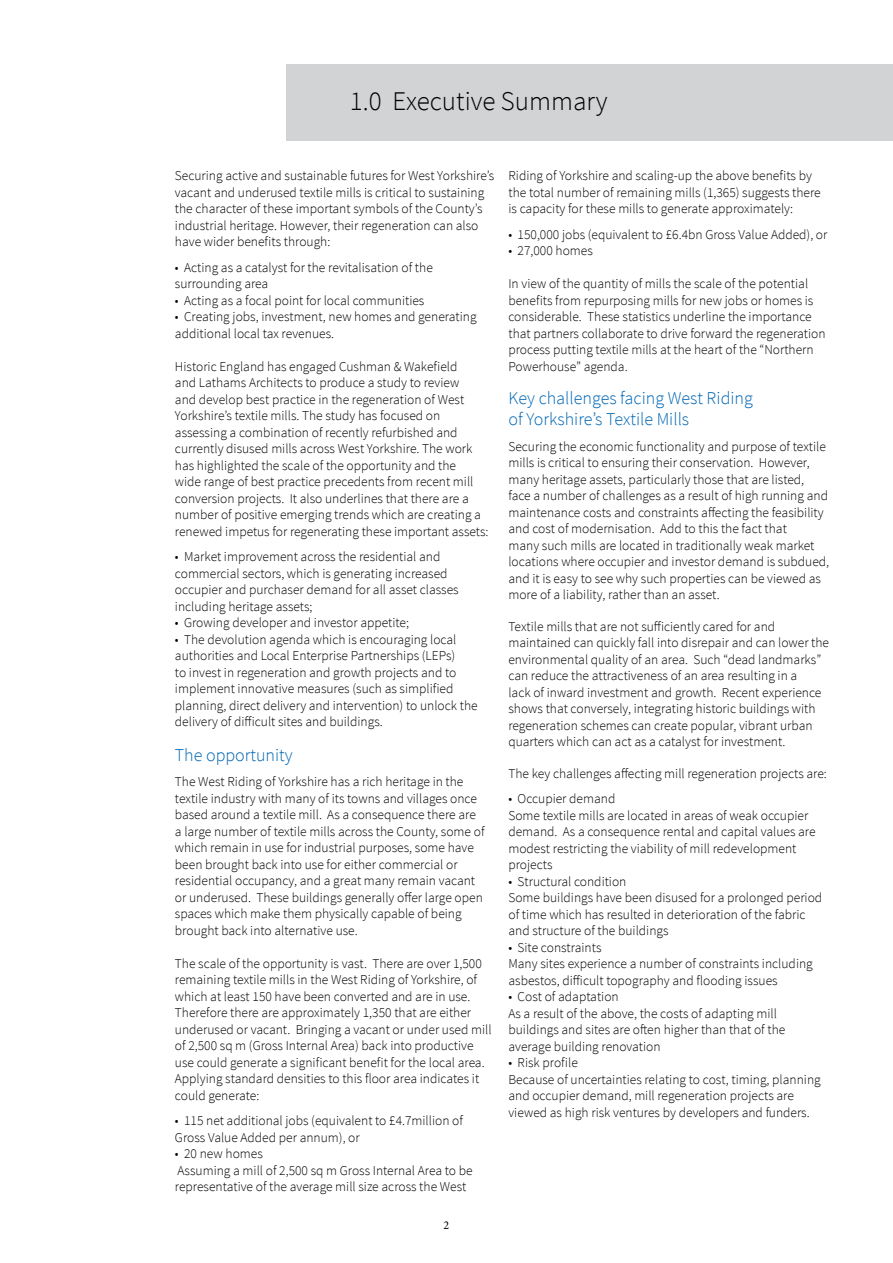
<style>
.page{position:relative;width:893px;height:1263px;background:#fff}
.page>*{position:absolute;margin:0;border:0;box-sizing:border-box;transform-origin:0 0}
.t1{font:300 27px "Source Sans Pro";color:#000}
.t2{font:300 18px/21.6px "Source Sans Pro";color:#0066b3}
.t3{font:300 13.5px/16.5px "Source Sans Pro";color:#000}
.t4{font:12px "Minion Pro";color:#000}
</style>
<div class="page">
<div style="left:286px;top:64px;width:607px;height:76px;background:#d1d3d4"></div>
<h2 class="t1" style="left:350px;top:84px;width:259px">1.0 Executive Summary</h2>
<p class="t3" style="left:175px;top:168px;width:321px">Securing active and sustainable futures for West Yorkshire’s vacant and underused textile mills is critical to sustaining the character of these important symbols of the County’s</p>
<p class="t3" style="left:175px;top:217px;width:305px">industrial heritage. However, their regeneration can also have wider benefits through:</p>
<p class="t3" style="left:175px;top:259px;width:259px">• Acting as a catalyst for the revitalisation of the</p>
<p class="t3" style="left:175px;top:276px;width:95px">surrounding area</p>
<p class="t3" style="left:175px;top:292px;width:251px">• Acting as a focal point for local communities</p>
<p class="t3" style="left:175px;top:309px;width:303px">• Creating jobs, investment, new homes and generating</p>
<p class="t3" style="left:175px;top:325px;width:161px">additional local tax revenues.</p>
<p class="t3" style="left:175px;top:358px;width:284px">Historic England has engaged Cushman &amp; Wakefield</p>
<p class="t3" style="left:175px;top:375px;width:315px">and Lathams Architects to produce a study to review<br>and develop best practice in the regeneration of West Yorkshire’s textile mills. The study has focused on assessing a combination of recently refurbished and currently disused mills across West Yorkshire. The work has highlighted the scale of the opportunity and the<br>wide range of best practice precedents from recent mill conversion projects. It also underlines that there are a number of positive emerging trends which are creating a renewed impetus for regenerating these important assets:</p>
<p class="t3" style="left:175px;top:548px;width:274px">• Market improvement across the residential and commercial sectors, which is generating increased</p>
<p class="t3" style="left:175px;top:581px;width:285px">occupier and purchaser demand for all asset classes including heritage assets;</p>
<p class="t3" style="left:175px;top:614px;width:236px">• Growing developer and investor appetite;</p>
<p class="t3" style="left:175px;top:631px;width:283px">• The devolution agenda which is encouraging local authorities and Local Enterprise Partnerships (LEPs)</p>
<p class="t3" style="left:175px;top:664px;width:283px">to invest in regeneration and growth projects and to</p>
<p class="t3" style="left:175px;top:680px;width:304px">implement innovative measures (such as simplified planning, direct delivery and intervention) to unlock the delivery of difficult sites and buildings.</p>
<h3 class="t2" style="left:175px;top:744px;width:119px">The opportunity</h3>
<p class="t3" style="left:175px;top:774px;width:303px">The West Riding of Yorkshire has a rich heritage in the textile industry with many of its towns and villages once based around a textile mill. As a consequence there are</p>
<p class="t3" style="left:175px;top:823px;width:311px">a large number of textile mills across the County, some of which remain in use for industrial purposes, some have</p>
<p class="t3" style="left:175px;top:856px;width:284px">been brought back into use for either commercial or</p>
<p class="t3" style="left:175px;top:873px;width:309px">residential occupancy, and a great many remain vacant or underused. These buildings generally offer large open</p>
<p class="t3" style="left:175px;top:906px;width:288px">spaces which make them physically capable of being brought back into alternative use.</p>
<p class="t3" style="left:175px;top:955px;width:308px">The scale of the opportunity is vast. There are over 1,500 remaining textile mills in the West Riding of Yorkshire, of</p>
<p class="t3" style="left:175px;top:988px;width:297px">which at least 150 have been converted and are in use.</p>
<p class="t3" style="left:175px;top:1005px;width:298px">Therefore there are approximately 1,350 that are either</p>
<p class="t3" style="left:175px;top:1021px;width:318px">underused or vacant. Bringing a vacant or under used mill</p>
<p class="t3" style="left:175px;top:1037px;width:311px">of 2,500 sq m (Gross Internal Area) back into productive use could generate a significant benefit for the local area.<br>Applying standard densities to this floor area indicates it</p>
<p class="t3" style="left:175px;top:1087px;width:86px">could generate:</p>
<p class="t3" style="left:175px;top:1112px;width:290px">• 115 net additional jobs (equivalent to £4.7million of<br>Gross Value Added per annum), or</p>
<p class="t3" style="left:175px;top:1145px;width:299px">• 20 new homes<br>Assuming a mill of 2,500 sq m Gross Internal Area to be</p>
<p class="t3" style="left:175px;top:1178px;width:293px">representative of the average mill size across the West</p>
<p class="t4" style="left:444px;top:1217px;width:7px">2</p>
<p class="t3" style="left:508px;top:167px;width:314px">Riding of Yorkshire and scaling-up the above benefits by the total number of remaining mills (1,365) suggests there</p>
<p class="t3" style="left:508px;top:200px;width:286px">is capacity for these mills to generate approximately:</p>
<p class="t3" style="left:508px;top:226px;width:321px">• 150,000 jobs (equivalent to £6.4bn Gross Value Added), or</p>
<p class="t3" style="left:508px;top:242px;width:86px">• 27,000 homes</p>
<p class="t3" style="left:508px;top:275px;width:301px">In view of the quantity of mills the scale of the potential</p>
<p class="t3" style="left:508px;top:292px;width:306px">benefits from repurposing mills for new jobs or homes is</p>
<p class="t3" style="left:508px;top:308px;width:319px">considerable. These statistics underline the importance that partners collaborate to drive forward the regeneration</p>
<p class="t3" style="left:508px;top:341px;width:307px">process putting textile mills at the heart of the “Northern<br>Powerhouse” agenda.</p>
<h3 class="t2" style="left:508px;top:387px;width:246px">Key challenges facing West Riding of Yorkshire’s Textile Mills</h3>
<p class="t3" style="left:508px;top:438px;width:319px">Securing the economic functionality and purpose of textile</p>
<p class="t3" style="left:508px;top:455px;width:303px">mills is critical to ensuring their conservation. However, many heritage assets, particularly those that are listed,</p>
<p class="t3" style="left:508px;top:488px;width:321px">face a number of challenges as a result of high running and</p>
<p class="t3" style="left:508px;top:504px;width:317px">maintenance costs and constraints affecting the feasibility</p>
<p class="t3" style="left:508px;top:521px;width:307px">and cost of modernisation. Add to this the fact that many such mills are located in traditionally weak market</p>
<p class="t3" style="left:508px;top:554px;width:322px">locations where occupier and investor demand is subdued,</p>
<p class="t3" style="left:508px;top:570px;width:314px">and it is easy to see why such properties can be viewed as</p>
<p class="t3" style="left:508px;top:587px;width:213px">more of a liability, rather than an asset.</p>
<p class="t3" style="left:508px;top:618px;width:268px">Textile mills that are not sufficiently cared for and</p>
<p class="t3" style="left:508px;top:635px;width:322px">maintained can quickly fall into disrepair and can lower the</p>
<p class="t3" style="left:508px;top:651px;width:314px">environmental quality of an area. Such “dead landmarks”</p>
<p class="t3" style="left:508px;top:668px;width:314px">can reduce the attractiveness of an area resulting in a lack of inward investment and growth. Recent experience</p>
<p class="t3" style="left:508px;top:701px;width:309px">shows that conversely, integrating historic buildings with regeneration schemes can create popular, vibrant urban</p>
<p class="t3" style="left:508px;top:734px;width:279px">quarters which can act as a catalyst for investment.</p>
<p class="t3" style="left:508px;top:765px;width:320px">The key challenges affecting mill regeneration projects are:</p>
<p class="t3" style="left:508px;top:791px;width:108px">• Occupier demand</p>
<p class="t3" style="left:508px;top:807px;width:309px">Some textile mills are located in areas of weak occupier demand. As a consequence rental and capital values are modest restricting the viability of mill redevelopment projects</p>
<p class="t3" style="left:508px;top:873px;width:120px">• Structural condition</p>
<p class="t3" style="left:508px;top:890px;width:315px">Some buildings have been disused for a prolonged period of time which has resulted in deterioration of the fabric and structure of the buildings</p>
<p class="t3" style="left:508px;top:939px;width:95px">• Site constraints</p>
<p class="t3" style="left:508px;top:956px;width:306px">Many sites experience a number of constraints including</p>
<p class="t3" style="left:508px;top:972px;width:271px">asbestos, difficult topography and flooding issues</p>
<p class="t3" style="left:508px;top:989px;width:278px">• Cost of adaptation<br>As a result of the above, the costs of adapting mill buildings and sites are often higher than that of the</p>
<p class="t3" style="left:508px;top:1038px;width:154px">average building renovation</p>
<p class="t3" style="left:508px;top:1055px;width:314px">• Risk profile<br>Because of uncertainties relating to cost, timing, planning and occupier demand, mill regeneration projects are</p>
<p class="t3" style="left:508px;top:1104px;width:303px">viewed as high risk ventures by developers and funders.</p>
</div>
